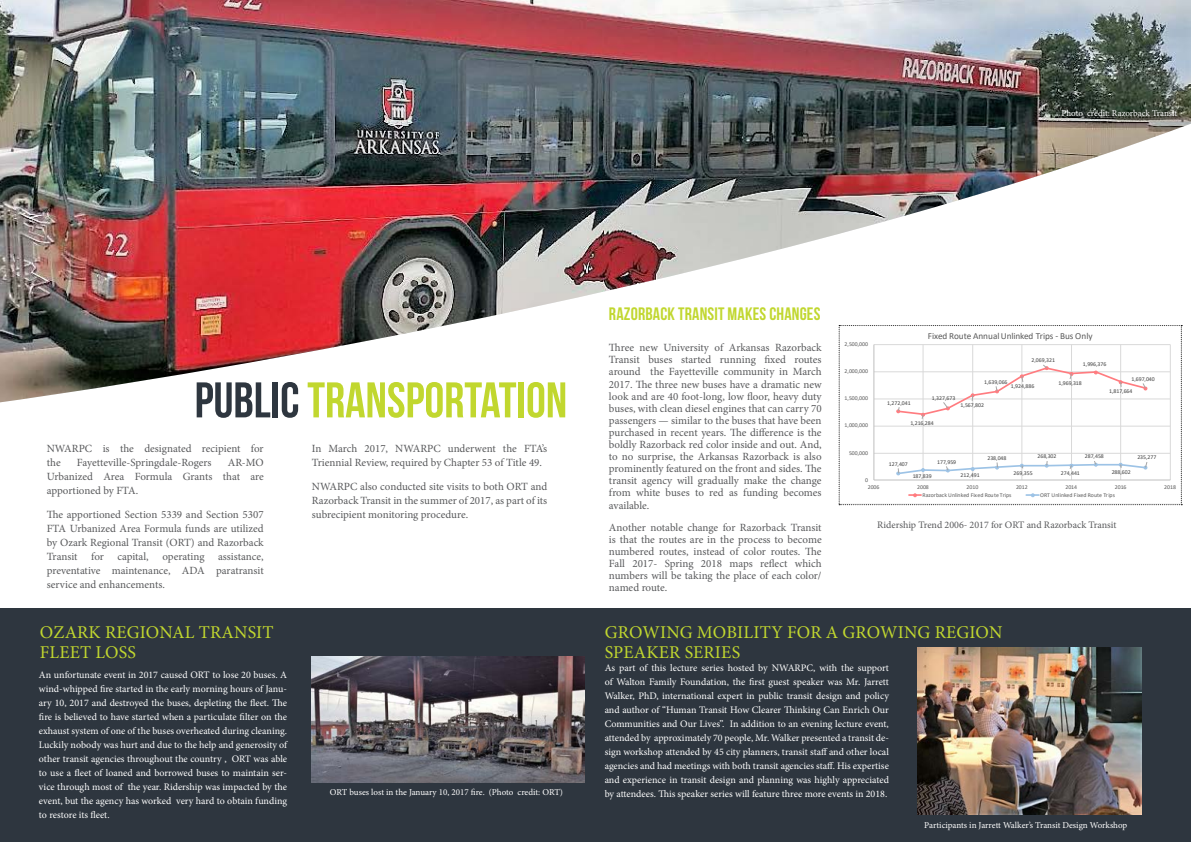
<style>
.page{position:relative;width:1191px;height:842px;background:#fff}
.page>*{position:absolute;margin:0;border:0;box-sizing:border-box;transform-origin:0 0}
.t1{font:50px "Bebas Neue";color:#c1d72f}
.t2{font:18px/20px "Minion Pro";letter-spacing:.01em;color:#c1d72f}
.t3{font:18px "Bebas Neue";letter-spacing:.01em;color:#c1d72f}
.t4{font:11px/12.1px "Minion Pro";color:#58595b;text-align:justify}
.t5{font:10px/14px "Minion Pro";color:#fff;text-align:justify}
.t6{font:10px "Minion Pro";color:#58595b}
.t7{font:9.2px "Calibri";letter-spacing:-.005em;color:#595959}
.t8{font:9px "Minion Pro";letter-spacing:-.005em;color:#fff}
.t9{font:5.8px "Calibri";letter-spacing:-.005em;color:#404040}
.t10{font:5.8px "Calibri";letter-spacing:-.005em;color:#595959}
.s1{color:#2e363f}
</style>
<div class="page">
<div style="left:595px;top:608px;width:596px;height:234px;background:#2e363f"></div>
<img style="left:0;top:0;width:1191px;height:402px">
<div style="left:0;top:608px;width:595px;height:234px;background:#2e363f"></div>
<img style="left:312px;top:656px;width:272px;height:126px">
<img style="left:917px;top:647px;width:224px;height:167px">
<svg style="left:838px;top:325px;width:344px;height:180px"></svg>
<p class="t8" style="left:1061px;top:107px;width:117px">Photo credit: Razorback Transit</p>
<h1 class="t1" style="left:195px;top:373px;width:374px"><span class="s1">PUBLIC</span> TRANSPORTATION</h1>
<p class="t4" style="left:47px;top:442px;width:218px;line-height:14px">NWARPC is the designated recipient for the</p>
<p class="t4" style="left:77px;top:457px;width:136px">Fayetteville-Springdale-Rogers</p>
<p class="t4" style="left:47px;top:456px;width:218px;line-height:14px;text-indent:181px">AR-MO Urbanized Area Formula Grants that are apportioned by FTA.</p>
<p class="t4" style="left:47px;top:508px;width:218px;line-height:14px">The apportioned Section 5339 and Section 5307<br>FTA Urbanized Area Formula funds are utilized by Ozark Regional Transit (ORT) and Razorback Transit for capital, operating assistance, preventative maintenance, ADA paratransit service and enhancements.</p>
<h2 class="t2" style="left:40px;top:622px;width:235px">OZARK REGIONAL TRANSIT<br>FLEET LOSS</h2>
<p class="t5" style="left:39px;top:667px;width:250px">An unfortunate event in 2017 caused ORT to lose 20 buses. A wind-whipped fire started in the early morning hours of Janu&shy;ary 10, 2017 and destroyed the buses, depleting the fleet. The fire is believed to have started when a particulate filter on the exhaust system of one of the buses overheated during cleaning.<br>Luckily nobody was hurt and due to the help and generosity of other transit agencies throughout the country , ORT was able to use a fleet of loaned and borrowed buses to maintain ser&shy;vice through most of the year. Ridership was impacted by the event, but the agency has worked very hard to obtain funding to restore its fleet.</p>
<p class="t4" style="left:312px;top:442px;width:237px;line-height:14px">In March 2017, NWARPC underwent the FTA’s<br>Triennial Review, required by Chapter 53 of Title 49.</p>
<p class="t4" style="left:312px;top:480px;width:237px;line-height:14px">NWARPC also conducted site visits to both ORT and Razorback Transit in the summer of 2017, as part of its subrecipient monitoring procedure.</p>
<p class="t8" style="left:330px;top:786px;width:234px">ORT buses lost in the January 10, 2017 fire. (Photo credit: ORT)</p>
<h2 class="t3" style="left:609px;top:304px;width:213px">RAZORBACK TRANSIT MAKES CHANGES</h2>
<p class="t4" style="left:609px;top:342px;width:214px">Three new University of Arkansas Razorback Transit buses started running fixed routes around the Fayetteville community in March 2017. The three new buses have a dramatic new look and are 40 foot-long, low floor, heavy duty buses, with clean diesel engines that can carry 70 passengers — similar to the buses that have been purchased in recent years. The difference is the boldly Razorback red color inside and out. And, to no surprise, the Arkansas Razorback is also prominently featured on the front and sides. The transit agency will gradually make the change from white buses to red as funding becomes available.</p>
<p class="t4" style="left:609px;top:521px;width:214px">Another notable change for Razorback Transit is that the routes are in the process to become numbered routes, instead of color routes. The Fall 2017- Spring 2018 maps reflect which numbers will be taking the place of each color/ named route.</p>
<p class="t6" style="left:877px;top:519px;width:241px">Ridership Trend 2006- 2017 for ORT and Razorback Transit</p>
<h2 class="t2" style="left:605px;top:622px;width:399px">GROWING MOBILITY FOR A GROWING REGION<br>SPEAKER SERIES</h2>
<p class="t5" style="left:604px;top:661px;width:286px">As part of this lecture series hosted by NWARPC, with the support of Walton Family Foundation, the first guest speaker was Mr. Jarrett Walker, PhD, international expert in public transit design and policy and author of “Human Transit How Clearer Thinking Can Enrich Our Communities and Our Lives”. In addition to an evening lecture event, attended by approximately 70 people, Mr. Walker presented a transit de&shy;sign workshop attended by 45 city planners, transit staff and other local agencies and had meetings with both transit agencies staff. His expertise and experience in transit design and planning was highly appreciated by attendees. This speaker series will feature three more events in 2018.</p>
<p class="t8" style="left:924px;top:819px;width:204px">Participants in Jarrett Walker’s Transit Design Workshop</p>
<p class="t7" style="left:927px;top:329px;width:166px">Fixed Route Annual Unlinked Trips - Bus Only</p>
<p class="t10" style="left:844px;top:340px;width:25px">2,500,000</p>
<p class="t9" style="left:1031px;top:356px;width:25px">2,069,321</p>
<p class="t9" style="left:1083px;top:360px;width:25px">1,996,376</p>
<p class="t10" style="left:844px;top:367px;width:25px">2,000,000</p>
<p class="t9" style="left:1131px;top:375px;width:25px">1,697,040</p>
<p class="t9" style="left:984px;top:378px;width:25px">1,639,066</p>
<p class="t9" style="left:1058px;top:379px;width:25px">1,969,318</p>
<p class="t9" style="left:1011px;top:382px;width:25px">1,924,886</p>
<p class="t9" style="left:1109px;top:387px;width:25px">1,817,664</p>
<p class="t9" style="left:932px;top:394px;width:25px">1,327,673</p>
<p class="t10" style="left:844px;top:394px;width:25px">1,500,000</p>
<p class="t9" style="left:887px;top:399px;width:25px">1,272,041</p>
<p class="t9" style="left:960px;top:401px;width:25px">1,567,802</p>
<p class="t9" style="left:910px;top:419px;width:25px">1,216,284</p>
<p class="t10" style="left:844px;top:421px;width:25px">1,000,000</p>
<p class="t10" style="left:849px;top:449px;width:21px">500,000</p>
<p class="t9" style="left:1084px;top:452px;width:21px">287,458</p>
<p class="t9" style="left:1037px;top:452px;width:21px">268,302</p>
<p class="t9" style="left:1137px;top:453px;width:21px">235,277</p>
<p class="t9" style="left:987px;top:454px;width:21px">238,048</p>
<p class="t9" style="left:937px;top:458px;width:21px">177,959</p>
<p class="t9" style="left:889px;top:460px;width:21px">127,407</p>
<p class="t9" style="left:1111px;top:468px;width:21px">288,602</p>
<p class="t9" style="left:1013px;top:469px;width:21px">269,355</p>
<p class="t9" style="left:1060px;top:469px;width:21px">274,441</p>
<p class="t9" style="left:960px;top:471px;width:21px">212,491</p>
<p class="t9" style="left:912px;top:472px;width:21px">187,839</p>
<p class="t10" style="left:865px;top:476px;width:4px">0</p>
<p class="t10" style="left:867px;top:483px;width:13px">2006</p>
<p class="t10" style="left:917px;top:483px;width:13px">2008</p>
<p class="t10" style="left:966px;top:483px;width:13px">2010</p>
<p class="t10" style="left:1016px;top:483px;width:13px">2012</p>
<p class="t10" style="left:1065px;top:483px;width:13px">2014</p>
<p class="t10" style="left:1114px;top:483px;width:13px">2016</p>
<p class="t10" style="left:1164px;top:483px;width:13px">2018</p>
<p class="t10" style="left:922px;top:491px;width:90px">Razorback Unlinked Fixed Route Trips</p>
<p class="t10" style="left:1040px;top:491px;width:76px">ORT Unlinked Fixed Route Trips</p>
</div>
